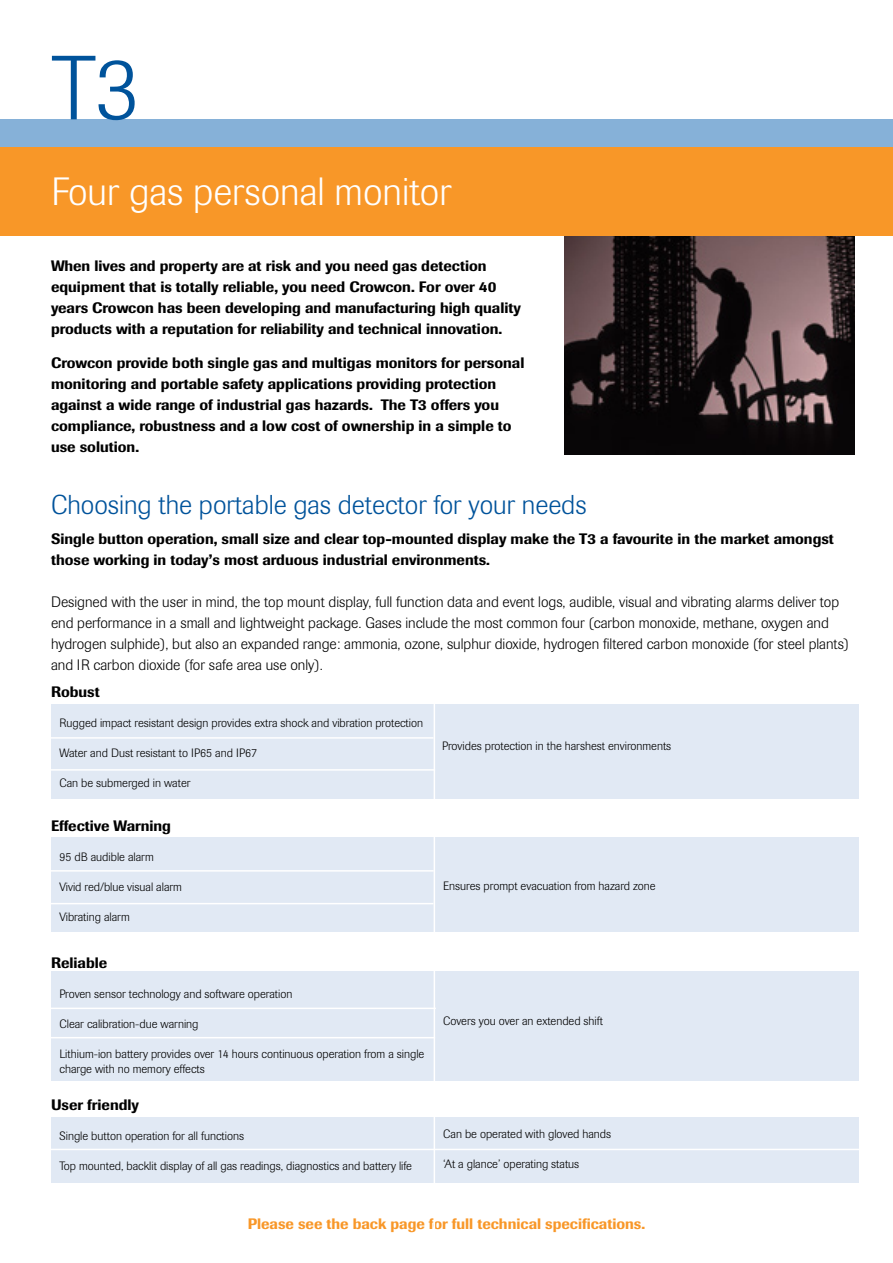
<style>
.page{position:relative;width:893px;height:1263px;background:#fff}
.page>*{position:absolute;margin:0;border:0;box-sizing:border-box;transform-origin:0 0}
.t1{font:300 90px "Imago";color:#00539b}
.t2{font:300 39px "Imago";color:#fff}
.t3{font:300 27px "Imago";color:#00539b}
.t4{font:500 15px/21px "Imago";color:#000}
.t5{font:300 15px/21px "Imago";color:#000}
.t6{font:500 15px "Imago";color:#f89728}
.t7{font:300 12px/15px "Imago";color:#000}
</style>
<div class="page">
<div style="left:51px;top:1117px;width:808px;height:66px;background:#e1e9f4"></div>
<div style="left:51px;top:972px;width:808px;height:109px;background:#e1e9f4"></div>
<div style="left:0;top:147px;width:893px;height:89px;background:#f89728"></div>
<div style="left:0;top:119px;width:893px;height:28px;background:#86b1d8"></div>
<img style="left:564px;top:236px;width:291px;height:219px">
<div style="left:51px;top:704px;width:808px;height:94px;background:#e1e9f4"></div>
<hr style="left:48px;top:1007px;width:388px;height:2px;background:#fff">
<hr style="left:47px;top:769px;width:388px;height:2px;background:#fff">
<hr style="left:47px;top:1037px;width:388px;height:1px;background:#fff">
<hr style="left:47px;top:737px;width:386px;height:2px;background:#fff">
<div style="left:51px;top:837px;width:808px;height:94px;background:#e1e9f4"></div>
<hr style="left:45px;top:870px;width:389px;height:2px;background:#fff">
<hr style="left:45px;top:903px;width:388px;height:1px;background:#fff">
<hr style="left:434px;top:678px;width:1px;height:564px;background:#fff">
<hr style="left:46px;top:1149px;width:817px;height:1px;background:#fff">
<h1 class="t1" style="left:52px;top:38px;width:90px">T3</h1>
<h2 class="t2" style="left:51px;top:169px;width:402px">Four gas personal monitor</h2>
<p class="t4" style="left:51px;top:255px;width:471px">When lives and property are at risk and you need gas detection equipment that is totally reliable, you need Crowcon. For over 40 years Crowcon has been developing and manufacturing high quality products with a reputation for reliability and technical innovation.</p>
<p class="t4" style="left:51px;top:352px;width:475px">Crowcon provide both single gas and multigas monitors for personal monitoring and portable safety applications providing protection against a wide range of industrial gas hazards. The T3 offers you compliance, robustness and a low cost of ownership in a simple to use solution.</p>
<h3 class="t3" style="left:51px;top:489px;width:537px">Choosing the portable gas detector for your needs</h3>
<p class="t4" style="left:51px;top:528px;width:784px">Single button operation, small size and clear top-mounted display make the T3 a favourite in the market amongst those working in today’s most arduous industrial environments.</p>
<p class="t5" style="left:51px;top:592px;width:800px">Designed with the user in mind, the top mount display, full function data and event logs, audible, visual and vibrating alarms deliver top end performance in a small and lightweight package. Gases include the most common four (carbon monoxide, methane, oxygen and hydrogen sulphide), but also an expanded range: ammonia, ozone, sulphur dioxide, hydrogen filtered carbon monoxide (for steel plants) and IR carbon dioxide (for safe area use only).</p>
<p class="t4" style="left:51px;top:681px;width:50px">Robust</p>
<p class="t7" style="left:60px;top:716px;width:365px">Rugged impact resistant design provides extra shock and vibration protection</p>
<p class="t7" style="left:60px;top:746px;width:199px">Water and Dust resistant to IP65 and IP67</p>
<p class="t7" style="left:60px;top:776px;width:133px">Can be submerged in water</p>
<p class="t4" style="left:51px;top:815px;width:122px">Effective Warning</p>
<p class="t7" style="left:60px;top:850px;width:96px">95 dB audible alarm</p>
<p class="t7" style="left:60px;top:880px;width:124px">Vivid red/blue visual alarm</p>
<p class="t7" style="left:60px;top:910px;width:72px">Vibrating alarm</p>
<p class="t4" style="left:51px;top:952px;width:58px">Reliable</p>
<p class="t7" style="left:60px;top:986px;width:234px">Proven sensor technology and software operation</p>
<p class="t7" style="left:60px;top:1016px;width:140px">Clear calibration-due warning</p>
<p class="t7" style="left:60px;top:1046px;width:366px">Lithium-ion battery provides over 14 hours continuous operation from a single charge with no memory effects</p>
<p class="t4" style="left:51px;top:1094px;width:90px">User friendly</p>
<p class="t7" style="left:60px;top:1129px;width:186px">Single button operation for all functions</p>
<p class="t7" style="left:60px;top:1159px;width:354px">Top mounted, backlit display of all gas readings, diagnostics and battery life</p>
<p class="t7" style="left:442px;top:738px;width:231px">Provides protection in the harshest environments</p>
<p class="t7" style="left:443px;top:879px;width:214px">Ensures prompt evacuation from hazard zone</p>
<p class="t7" style="left:443px;top:1014px;width:161px">Covers you over an extended shift</p>
<p class="t7" style="left:443px;top:1126px;width:169px">Can be operated with gloved hands</p>
<p class="t7" style="left:443px;top:1156px;width:138px">‘At a glance’ operating status</p>
<p class="t6" style="left:248px;top:1214px;width:399px">Please see the back page for full technical specifications.</p>
</div>
